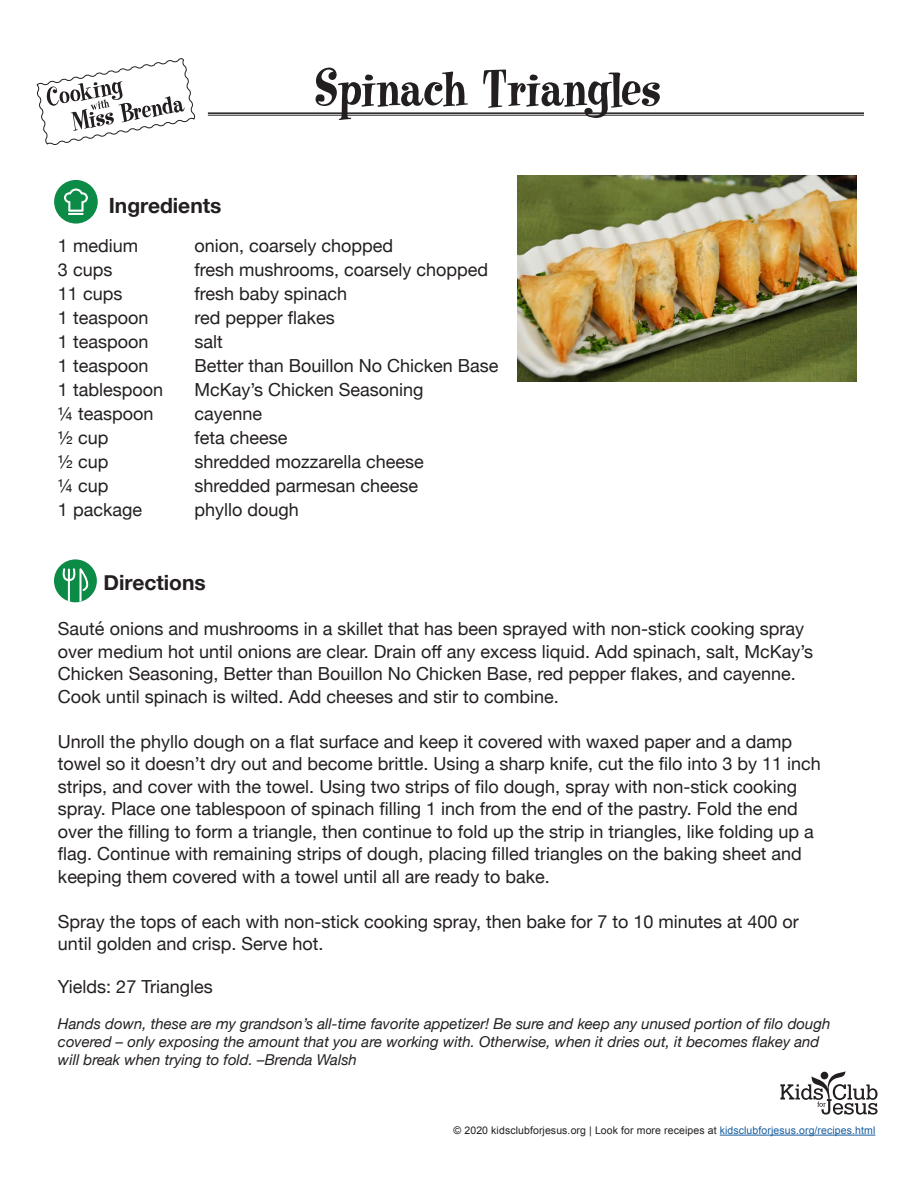
<style>
.page{position:relative;width:918px;height:1188px;background:#fff}
.page>*{position:absolute;margin:0;border:0;box-sizing:border-box;transform-origin:0 0}
.t1{font:55.05px "Heatwave";color:#231f20}
.t2{font:700 21px "Helvetica Neue";color:#231f20}
.t3{font:18px/22.5px "Helvetica Neue";color:#231f20}
.t4{font:italic 15px/18px "Helvetica Neue";color:#231f20}
.t5{font:10.5px "Arial";letter-spacing:.01em;color:#231f20}
.s1{color:#175d9e}
</style>
<div class="page">
<hr style="left:720px;top:1135px;width:155px;height:1px;background:#175d9e">
<svg style="left:780px;top:1071px;width:98px;height:44px"></svg>
<svg style="left:36px;top:58px;width:159px;height:87px"></svg>
<div style="left:54px;top:180px;width:44px;height:44px;background:#0b8b46;border-radius:50%"></div>
<svg style="left:64px;top:189px;width:24px;height:26px"></svg>
<div style="left:54px;top:559px;width:43px;height:43px;background:#0b8b46;border-radius:50%"></div>
<svg style="left:62px;top:568px;width:28px;height:34px"></svg>
<hr style="left:208px;top:112px;width:656px;height:2px;background:#242021">
<hr style="left:208px;top:115px;width:656px;height:1px;background:#242021">
<img style="left:517px;top:176px;width:340px;height:205px">
<p class="t2" style="left:109px;top:189px;width:114px">Ingredients</p>
<p class="t1" style="left:315px;top:55px;width:347px">Spinach Triangles</p>
<p class="t3" style="left:58px;top:235px;width:82px">1 medium</p>
<p class="t3" style="left:194px;top:235px;width:200px">onion, coarsely chopped</p>
<p class="t3" style="left:58px;top:259px;width:56px">3 cups</p>
<p class="t3" style="left:194px;top:259px;width:295px">fresh mushrooms, coarsely chopped</p>
<p class="t3" style="left:58px;top:283px;width:66px">11 cups</p>
<p class="t3" style="left:194px;top:283px;width:154px">fresh baby spinach</p>
<p class="t3" style="left:58px;top:307px;width:92px">1 teaspoon</p>
<p class="t3" style="left:194px;top:307px;width:142px">red pepper flakes</p>
<p class="t3" style="left:58px;top:331px;width:92px">1 teaspoon</p>
<p class="t3" style="left:194px;top:331px;width:30px">salt</p>
<p class="t3" style="left:58px;top:355px;width:92px">1 teaspoon</p>
<p class="t3" style="left:194px;top:355px;width:306px">Better than Bouillon No Chicken Base</p>
<p class="t3" style="left:58px;top:379px;width:107px">1 tablespoon</p>
<p class="t3" style="left:194px;top:379px;width:231px">McKay’s Chicken Seasoning</p>
<p class="t3" style="left:58px;top:403px;width:97px">¼ teaspoon</p>
<p class="t3" style="left:194px;top:403px;width:69px">cayenne</p>
<p class="t3" style="left:58px;top:427px;width:52px">½ cup</p>
<p class="t3" style="left:194px;top:427px;width:95px">feta cheese</p>
<p class="t3" style="left:58px;top:451px;width:52px">½ cup</p>
<p class="t3" style="left:194px;top:451px;width:231px">shredded mozzarella cheese</p>
<p class="t3" style="left:58px;top:475px;width:52px">¼ cup</p>
<p class="t3" style="left:194px;top:475px;width:225px">shredded parmesan cheese</p>
<p class="t3" style="left:58px;top:499px;width:86px">1 package</p>
<p class="t3" style="left:194px;top:499px;width:106px">phyllo dough</p>
<p class="t2" style="left:104px;top:566px;width:104px">Directions</p>
<p class="t3" style="left:58px;top:619px;width:757px">Sauté onions and mushrooms in a skillet that has been sprayed with non-stick cooking spray over medium hot until onions are clear. Drain off any excess liquid. Add spinach, salt, McKay’s Chicken Seasoning, Better than Bouillon No Chicken Base, red pepper flakes, and cayenne.<br>Cook until spinach is wilted. Add cheeses and stir to combine.</p>
<p class="t3" style="left:58px;top:731px;width:764px">Unroll the phyllo dough on a flat surface and keep it covered with waxed paper and a damp towel so it doesn’t dry out and become brittle. Using a sharp knife, cut the filo into 3 by 11 inch strips, and cover with the towel. Using two strips of filo dough, spray with non-stick cooking spray. Place one tablespoon of spinach filling 1 inch from the end of the pastry. Fold the end over the filling to form a triangle, then continue to fold up the strip in triangles, like folding up a flag. Continue with remaining strips of dough, placing filled triangles on the baking sheet and keeping them covered with a towel until all are ready to bake.</p>
<p class="t3" style="left:58px;top:911px;width:742px">Spray the tops of each with non-stick cooking spray, then bake for 7 to 10 minutes at 400 or until golden and crisp. Serve hot.</p>
<p class="t3" style="left:58px;top:977px;width:156px">Yields: 27 Triangles</p>
<p class="t4" style="left:58px;top:1016px;width:774px">Hands down, these are my grandson’s all-time favorite appetizer! Be sure and keep any unused portion of filo dough covered – only exposing the amount that you are working with. Otherwise, when it dries out, it becomes flakey and will break when trying to fold. –Brenda Walsh</p>
<p class="t5" style="left:454px;top:1123px;width:423px">© 2020 kidsclubforjesus.org | Look for more receipes at <span class="s1">kidsclubforjesus.org/recipes.html</span></p>
</div>
